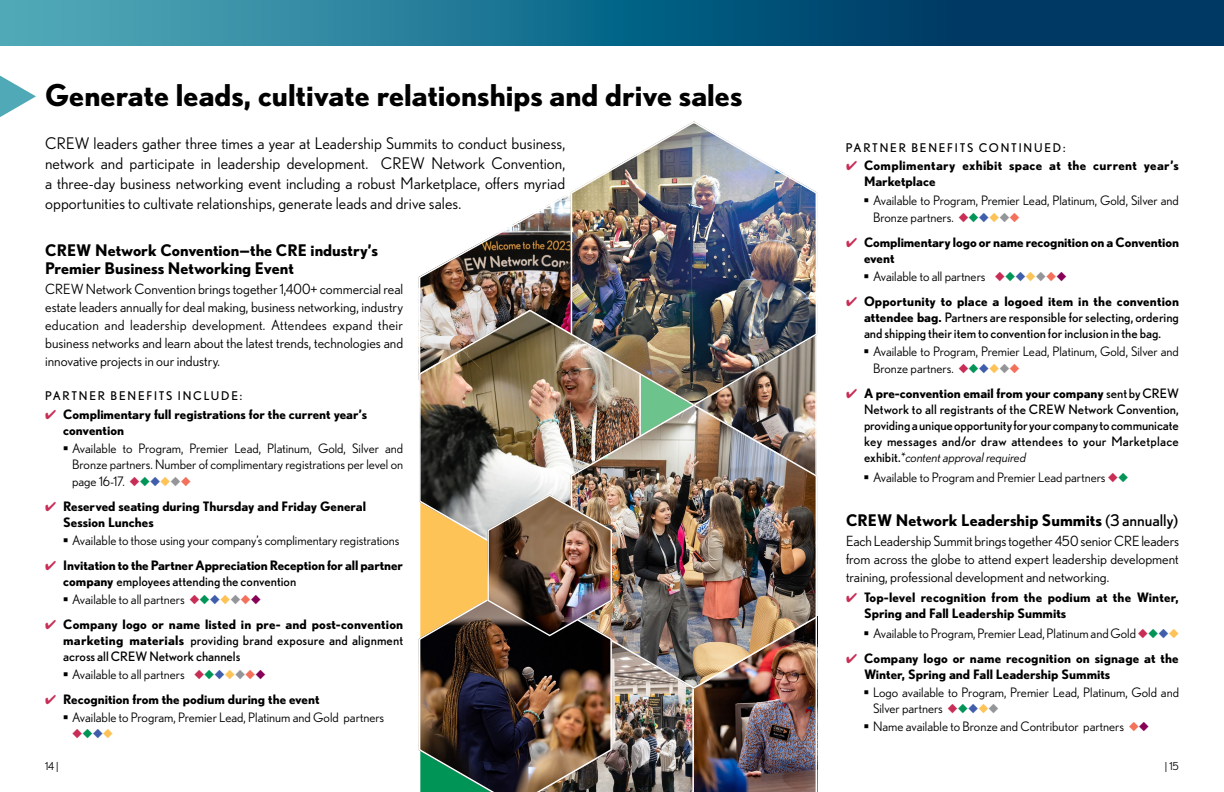
<style>
.page{position:relative;width:1224px;height:792px;background:#fff}
.page>*{position:absolute;margin:0;border:0;box-sizing:border-box;transform-origin:0 0}
.t1{font:700 30px "Nobel";color:#000}
.t2{font:16px/20px "Nobel";letter-spacing:.005em;color:#000;text-align:justify}
.t3{font:700 16px/18px "Nobel";color:#000}
.t4{font:14px/18px "Nobel";color:#000;text-align:justify}
.t5{font:13px/16.5px "Nobel";color:#000}
.t6{font:700 13px/16px "Nobel";color:#000}
.t7{font:13px/16px "Nobel";color:#000;text-align:justify}
.t8{font:700 13px/16px "Nobel";letter-spacing:.025em;color:#000}
.t9{font:13px "Zapf Dingbats ITC";color:#c82d55}
.t10{font:12px "Nobel";letter-spacing:.15em;color:#000}
.t11{font:11px "Nobel";color:#000}
.s1{color:#c82d55}
.s2{color:#009457}
.s3{color:#3f5daa}
.s4{color:#fec357}
.s5{color:#939598}
.s6{color:#f3705a}
.s7{font-weight:400}
.s8{color:#870057}
.s9{font-weight:700}
.s10{font-style:italic}
</style>
<div class="page">
<svg style="left:0;top:0;width:1224px;height:45px;background:#186888"></svg>
<svg style="left:0;top:76px;width:36px;height:41px"></svg>
<img style="left:418px;top:196px;width:152px;height:113px">
<img style="left:418px;top:309px;width:152px;height:185px">
<img style="left:570px;top:121px;width:248px;height:282px">
<img style="left:570px;top:403px;width:248px;height:287px">
<img style="left:419px;top:494px;width:398px;height:298px">
<h1 class="t1" style="left:45px;top:78px;width:699px">Generate leads, cultivate relationships and drive sales</h1>
<p class="t2" style="left:45px;top:133px;width:522px">CREW leaders gather three times a year at Leadership Summits to conduct business, network and participate in leadership development. CREW Network Convention, a three-day business networking event including a robust Marketplace, offers myriad opportunities to cultivate relationships, generate leads and drive sales.</p>
<p class="t3" style="left:45px;top:241px;width:334px">CREW Network Convention—the CRE industry’s<br>Premier Business Networking Event</p>
<p class="t4" style="left:45px;top:280px;width:360px">CREW Network Convention brings together 1,400+ commercial real estate leaders annually for deal making, business networking, industry education and leadership development. Attendees expand their business networks and learn about the latest trends, technologies and innovative projects in our industry.</p>
<p class="t10" style="left:45px;top:389px;width:199px">PARTNER BENEFITS INCLUDE:</p>
<p class="t6" style="left:63px;top:406px;width:306px;text-indent:-18px"><span class="s1">✔</span> Complimentary full registrations for the current year’s convention</p>
<p class="t5" style="left:72px;top:440px;width:333px;text-align:justify">Available to Program, Premier Lead, Platinum, Gold, Silver and Bronze partners. Number of complimentary registrations per level on page 16-17. <span class="s1">◆</span><span class="s2">◆</span><span class="s3">◆</span><span class="s4">◆</span><span class="s5">◆</span><span class="s6">◆</span></p>
<p class="t6" style="left:63px;top:498px;width:304px;text-indent:-18px"><span class="s1">✔</span> Reserved seating during Thursday and Friday General<br>Session Lunches</p>
<p class="t5" style="left:72px;top:532px;width:329px">Available to those using your company’s complimentary registrations</p>
<p class="t6" style="left:63px;top:557px;width:341px;text-indent:-18px"><span class="s1">✔</span> Invitation to the Partner Appreciation Reception for all partner company <span class="s7">employees attending the convention</span></p>
<p class="t5" style="left:72px;top:591px;width:190px">Available to all partners <span class="s1">◆</span><span class="s2">◆</span><span class="s3">◆</span><span class="s4">◆</span><span class="s5">◆</span><span class="s6">◆</span><span class="s8">◆</span></p>
<p class="t6" style="left:63px;top:616px;width:342px;text-align:justify;text-indent:-18px"><span class="s1">✔</span> Company logo or name listed in pre- and post-convention marketing materials <span class="s7">providing brand exposure and alignment across all CREW Network channels</span></p>
<p class="t5" style="left:72px;top:666px;width:195px">Available to all partners <span class="s1">◆</span><span class="s2">◆</span><span class="s3">◆</span><span class="s4">◆</span><span class="s5">◆</span><span class="s6">◆</span><span class="s8">◆</span></p>
<p class="t5" style="left:72px;top:690px;width:314px;line-height:18.2px;text-indent:-27px"><span class="s1">✔</span> <span class="s9">Recognition from the podium during the event<br></span>Available to Program, Premier Lead, Platinum and Gold partners</p>
<p class="t9" style="left:72px;top:728px;width:42px">◆<span class="s2">◆</span><span class="s3">◆</span><span class="s4">◆</span></p>
<p class="t10" style="left:846px;top:141px;width:221px">PARTNER BENEFITS CONTINUED:</p>
<p class="t8" style="left:864px;top:158px;width:316px;text-indent:-18px"><span class="s1">✔</span> Complimentary exhibit space at the current year’s<br>Marketplace</p>
<p class="t5" style="left:873px;top:191px;width:308px;line-height:17px">Available to Program, Premier Lead, Platinum, Gold, Silver and<br>Bronze partners. <span class="s1">◆</span><span class="s2">◆</span><span class="s3">◆</span><span class="s4">◆</span><span class="s5">◆</span><span class="s6">◆</span></p>
<p class="t6" style="left:864px;top:234px;width:317px;text-indent:-18px"><span class="s1">✔</span> Complimentary logo or name recognition on a Convention event</p>
<p class="t5" style="left:873px;top:268px;width:195px">Available to all partners <span class="s1">◆</span><span class="s2">◆</span><span class="s3">◆</span><span class="s4">◆</span><span class="s5">◆</span><span class="s6">◆</span><span class="s8">◆</span></p>
<p class="t7" style="left:864px;top:293px;width:317px;text-indent:-18px"><span class="s1">✔</span> <span class="s9">Opportunity to place a logoed item in the convention attendee bag.</span> Partners are responsible for selecting, ordering and shipping their item to convention for inclusion in the bag.</p>
<p class="t5" style="left:873px;top:343px;width:308px;line-height:17px">Available to Program, Premier Lead, Platinum, Gold, Silver and<br>Bronze partners. <span class="s1">◆</span><span class="s2">◆</span><span class="s3">◆</span><span class="s4">◆</span><span class="s5">◆</span><span class="s6">◆</span></p>
<p class="t7" style="left:864px;top:385px;width:317px;text-indent:-18px"><span class="s1">✔</span> <span class="s9">A pre-convention email from your company</span> sent by CREW Network to all registrants of the CREW Network Convention, providing a unique opportunity for your company to communicate key messages and/or draw attendees to your Marketplace exhibit.<span class="s10">*content approval required</span></p>
<p class="t5" style="left:873px;top:469px;width:257px">Available to Program and Premier Lead partners <span class="s1">◆</span><span class="s2">◆</span></p>
<p class="t3" style="left:846px;top:511px;width:334px">CREW Network Leadership Summits <span class="s7">(3 annually)</span></p>
<p class="t4" style="left:846px;top:532px;width:335px">Each Leadership Summit brings together 450 senior CRE leaders from across the globe to attend expert leadership development training, professional development and networking.</p>
<p class="t6" style="left:864px;top:589px;width:316px;text-indent:-18px"><span class="s1">✔</span> Top-level recognition from the podium at the Winter,<br>Spring and Fall Leadership Summits</p>
<p class="t5" style="left:873px;top:625px;width:307px">Available to Program, Premier Lead, Platinum and Gold <span class="s1">◆</span><span class="s2">◆</span><span class="s3">◆</span><span class="s4">◆</span></p>
<p class="t6" style="left:864px;top:650px;width:316px;text-indent:-18px"><span class="s1">✔</span> Company logo or name recognition on signage at the<br>Winter, Spring and Fall Leadership Summits</p>
<p class="t5" style="left:873px;top:684px;width:308px;line-height:16px">Logo available to Program, Premier Lead, Platinum, Gold and<br>Silver partners <span class="s1">◆</span><span class="s2">◆</span><span class="s3">◆</span><span class="s4">◆</span><span class="s5">◆</span></p>
<p class="t5" style="left:873px;top:718px;width:278px">Name available to Bronze and Contributor partners <span class="s6">◆</span><span class="s8">◆</span></p>
<p class="t11" style="left:45px;top:760px;width:15px">14 |</p>
<p class="t11" style="left:1165px;top:759px;width:16px">| 15</p>
</div>
